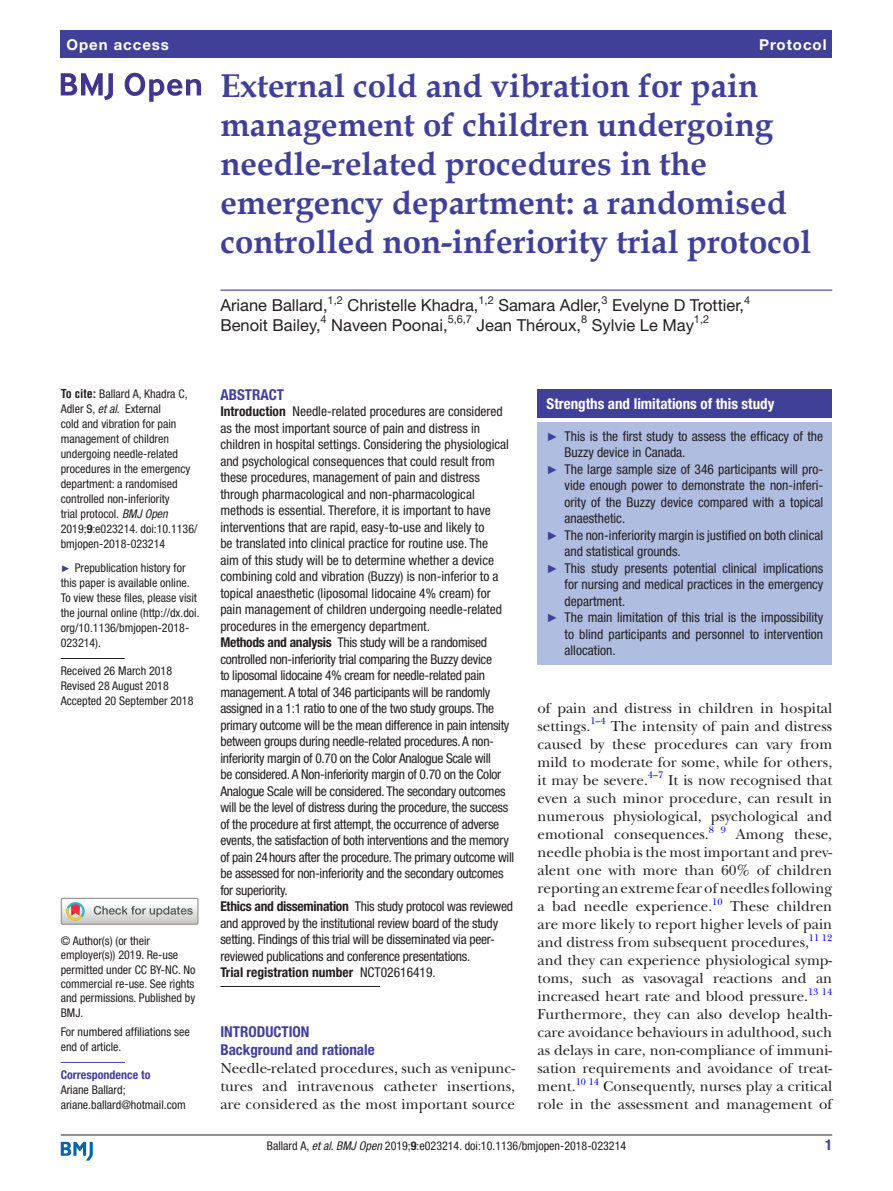
<style>
.page{position:relative;width:893px;height:1191px;background:#fff}
.page>*{position:absolute;margin:0;border:0;box-sizing:border-box;transform-origin:0 0}
.t1{font:700 33px/39px "Book Antiqua";color:#414099}
.t2{font:16.5px "Helvetica Neue LT Std";color:#231f20}
.t3{font:15px/18px "New Baskerville";color:#231f20;text-align:justify}
.t4{font:700 condensed 15px/18px "Helvetica Neue LT Std";color:#414099}
.t5{font:700 condensed 15px "Helvetica Neue LT Std";color:#fff}
.t6{font:700 15px "Helvetica Neue LT Std";letter-spacing:.065em;color:#fff}
.t7{font:condensed 13.5px/16.5px "Helvetica Neue LT Std";letter-spacing:-.02em;color:#231f20}
.t8{font:condensed 13.5px "Helvetica Neue LT Std";color:#231f20}
.t9{font:condensed 12px/15px "Helvetica Neue LT Std";color:#231f20}
.t10{font:700 condensed 12px "Helvetica Neue LT Std";color:#414099}
.t11{font:10.95px "Helvetica Neue LT Std";color:#231f20}
.t12{font:9.9px "New Baskerville";color:#00f}
.s1{font-family:"Helvetica LT Std";font-weight:700}
.s2{font-style:italic}
.s3{font-weight:700}
.s4{font-family:"Arial";font-stretch:normal;font-size:9.75px;color:#414099}
.s5{font-family:"Arial";font-stretch:normal;font-size:12px;color:#414099}
</style>
<div class="page">
<hr style="left:61px;top:1134px;width:771px;height:1px;background:#231f20">
<svg style="left:61px;top:1141px;width:32px;height:19px"></svg>
<div style="left:61px;top:31px;width:771px;height:27px;background:#414099"></div>
<hr style="left:220px;top:289px;width:612px;height:2px;background:#414099">
<hr style="left:61px;top:658px;width:64px;height:1px;background:#231f20">
<hr style="left:61px;top:1062px;width:64px;height:1px;background:#414099">
<svg style="left:61px;top:73px;width:52px;height:27px"></svg>
<svg style="left:125px;top:73px;width:76px;height:29px"></svg>
<div style="left:61px;top:897px;width:138px;height:27px;border:1px solid #969090"></div>
<svg style="left:61px;top:898px;width:137px;height:26px"></svg>
<hr style="left:220px;top:986px;width:160px;height:1px;background:#231f20">
<div style="left:538px;top:389px;width:294px;height:29px;background:#414099"></div>
<div style="left:538px;top:422px;width:294px;height:242px;background:#afbde1"></div>
<p class="t6" style="left:66px;top:35px;width:104px">Open access</p>
<p class="t6" style="left:759px;top:35px;width:69px">Protocol</p>
<h1 class="t1" style="left:220px;top:66px;width:593px">External cold and vibration for pain management of children undergoing needle-related procedures in the emergency department: a randomised controlled non-inferiority trial protocol</h1>
<p class="t2" style="left:220px;top:296px;width:109px">Ariane Ballard,</p>
<p class="t11" style="left:328px;top:293px;width:17px">1,2</p>
<p class="t2" style="left:347px;top:296px;width:133px">Christelle Khadra,</p>
<p class="t11" style="left:479px;top:293px;width:17px">1,2</p>
<p class="t2" style="left:498px;top:296px;width:104px">Samara Adler,</p>
<p class="t11" style="left:601px;top:293px;width:8px">3</p>
<p class="t2" style="left:612px;top:296px;width:134px">Evelyne D Trottier,</p>
<p class="t11" style="left:744px;top:293px;width:8px">4</p>
<p class="t2" style="left:220px;top:315px;width:102px">Benoit Bailey,</p>
<p class="t11" style="left:321px;top:313px;width:8px">4</p>
<p class="t2" style="left:331px;top:315px;width:118px">Naveen Poonai,</p>
<p class="t11" style="left:448px;top:313px;width:26px">5,6,7</p>
<p class="t2" style="left:477px;top:315px;width:106px">Jean Théroux,</p>
<p class="t11" style="left:581px;top:313px;width:8px">8</p>
<p class="t2" style="left:592px;top:315px;width:104px">Sylvie Le May</p>
<p class="t11" style="left:694px;top:313px;width:17px">1,2</p>
<p class="t9" style="left:61px;top:386px;width:138px"><span class="s1">To cite:</span> Ballard A, Khadra C,<br>Adler S, <span class="s2">et al</span>. External<br>cold and vibration for pain management of children undergoing needle-related procedures in the emergency department: a randomised controlled non-inferiority<br>trial protocol. <span class="s2">BMJ Open<br></span>2019;<span class="s3">9</span>:e023214. doi:10.1136/ bmjopen-2018-023214</p>
<p class="t9" style="left:61px;top:560px;width:140px"><span class="s4">►</span> Prepublication history for this paper is available online.<br>To view these files, please visit the journal online (http://dx.doi. org/10.1136/bmjopen-2018-<br>023214).</p>
<p class="t9" style="left:61px;top:663px;width:134px">Received 26 March 2018<br>Revised 28 August 2018<br>Accepted 20 September 2018</p>
<p class="t9" style="left:61px;top:933px;width:136px;line-height:14.4px">© Author(s) (or their employer(s)) 2019. Re-use permitted under CC BY-NC. No commercial re-use. See rights and permissions. Published by<br>BMJ.</p>
<p class="t9" style="left:61px;top:1024px;width:130px">For numbered affiliations see end of article.</p>
<p class="t10" style="left:61px;top:1067px;width:91px">Correspondence to</p>
<p class="t9" style="left:61px;top:1082px;width:127px">Ariane Ballard; ariane.ballard@hotmail.com</p>
<p class="t4" style="left:220px;top:385px;width:65px">Abstract</p>
<p class="t7" style="left:220px;top:403px;width:295px"><span class="s3">Introduction</span> Needle-related procedures are considered as the most important source of pain and distress in children in hospital settings. Considering the physiological and psychological consequences that could result from these procedures, management of pain and distress through pharmacological and non-pharmacological methods is essential. Therefore, it is important to have interventions that are rapid, easy-to-use and likely to<br>be translated into clinical practice for routine use. The<br>aim of this study will be to determine whether a device combining cold and vibration (Buzzy) is non-inferior to a topical anaesthetic (liposomal lidocaine 4% cream) for pain management of children undergoing needle-related procedures in the emergency department.<br><span class="s3">Methods and analysis</span> This study will be a randomised controlled non-inferiority trial comparing the Buzzy device<br>to liposomal lidocaine 4% cream for needle-related pain management. A total of 346 participants will be randomly assigned in a 1:1 ratio to one of the two study groups. The primary outcome will be the mean difference in pain intensity between groups during needle-related procedures. A non&shy;inferiority margin of 0.70 on the Color Analogue Scale will<br>be considered. A Non-inferiority margin of 0.70 on the Color Analogue Scale will be considered. The secondary outcomes will be the level of distress during the procedure, the success of the procedure at first attempt, the occurrence of adverse events, the satisfaction of both interventions and the memory of pain 24hours after the procedure. The primary outcome will be assessed for non-inferiority and the secondary outcomes for superiority.<br><span class="s3">Ethics and dissemination</span> This study protocol was reviewed and approved by the institutional review board of the study setting. Findings of this trial will be disseminated via peer&shy;reviewed publications and conference presentations.<br><span class="s3">Trial registration number</span> NCT02616419.</p>
<p class="t4" style="left:220px;top:1022px;width:156px">Introduction<br>Background and rationale</p>
<p class="t3" style="left:220px;top:1059px;width:296px">Needle-related procedures, such as venipunc&shy;tures and intravenous catheter insertions, are considered as the most important source</p>
<p class="t5" style="left:547px;top:394px;width:229px">Strengths and limitations of this study</p>
<p class="t8" style="left:547px;top:428px;width:278px"><span class="s5">►</span> This is the first study to assess the efficacy of the</p>
<p class="t8" style="left:565px;top:444px;width:122px">Buzzy device in Canada.</p>
<p class="t8" style="left:547px;top:461px;width:278px"><span class="s5">►</span> The large sample size of 346 participants will pro-</p>
<p class="t8" style="left:565px;top:477px;width:260px">vide enough power to demonstrate the non-inferi-</p>
<p class="t8" style="left:565px;top:494px;width:260px">ority of the Buzzy device compared with a topical</p>
<p class="t8" style="left:565px;top:510px;width:62px">anaesthetic.</p>
<p class="t8" style="left:547px;top:527px;width:278px"><span class="s5">►</span> The non-inferiority margin is justified on both clinical</p>
<p class="t8" style="left:565px;top:543px;width:118px">and statistical grounds.</p>
<p class="t8" style="left:547px;top:560px;width:278px"><span class="s5">►</span> This study presents potential clinical implications</p>
<p class="t8" style="left:565px;top:576px;width:260px">for nursing and medical practices in the emergency</p>
<p class="t8" style="left:565px;top:593px;width:62px">department.</p>
<p class="t8" style="left:547px;top:609px;width:278px"><span class="s5">►</span> The main limitation of this trial is the impossibility</p>
<p class="t8" style="left:565px;top:626px;width:260px">to blind participants and personnel to intervention</p>
<p class="t8" style="left:565px;top:642px;width:53px">allocation.</p>
<p class="t3" style="left:538px;top:699px;width:296px">of pain and distress in children in hospital settings.<sup>1–4</sup> The intensity of pain and distress caused by these procedures can vary from mild to moderate for some, while for others, it may be severe.</p>
<p class="t12" style="left:648px;top:769px;width:17px">4–7</p>
<p class="t3" style="left:538px;top:771px;width:296px;text-indent:131px">It is now recognised that even a such minor procedure, can result in numerous physiological, psychological and emotional consequences.</p>
<p class="t12" style="left:709px;top:823px;width:19px">8 9</p>
<p class="t3" style="left:538px;top:825px;width:296px;text-indent:198px">Among these, needle phobia is the most important and prev&shy;alent one with more than 60% of children reporting an extreme fear of needles following a bad needle experience.</p>
<p class="t12" style="left:712px;top:895px;width:12px">10</p>
<p class="t3" style="left:538px;top:897px;width:296px;text-indent:192px">These children are more likely to report higher levels of pain and distress from subsequent procedures,</p>
<p class="t12" style="left:809px;top:931px;width:25px">11 12</p>
<p class="t3" style="left:538px;top:951px;width:296px">and they can experience physiological symp&shy;toms, such as vasovagal reactions and an increased heart rate and blood pressure.</p>
<p class="t12" style="left:808px;top:985px;width:26px">13 14</p>
<p class="t3" style="left:538px;top:1005px;width:296px">Furthermore, they can also develop health&shy;care avoidance behaviours in adulthood, such as delays in care, non-compliance of immuni&shy;sation requirements and avoidance of treat&shy;ment.</p>
<p class="t12" style="left:576px;top:1075px;width:25px">10 14</p>
<p class="t3" style="left:538px;top:1077px;width:296px;text-align:right">Consequently, nurses play a critical<br>role in the assessment and management of</p>
<p class="t9" style="left:267px;top:1137px;width:361px">Ballard A, <span class="s2">et al</span>. <span class="s2">BMJ Open</span> 2019;<span class="s3">9</span>:e023214. doi:10.1136/bmjopen-2018-023214</p>
<p class="t4" style="left:825px;top:1135px;width:9px">1</p>
</div>
